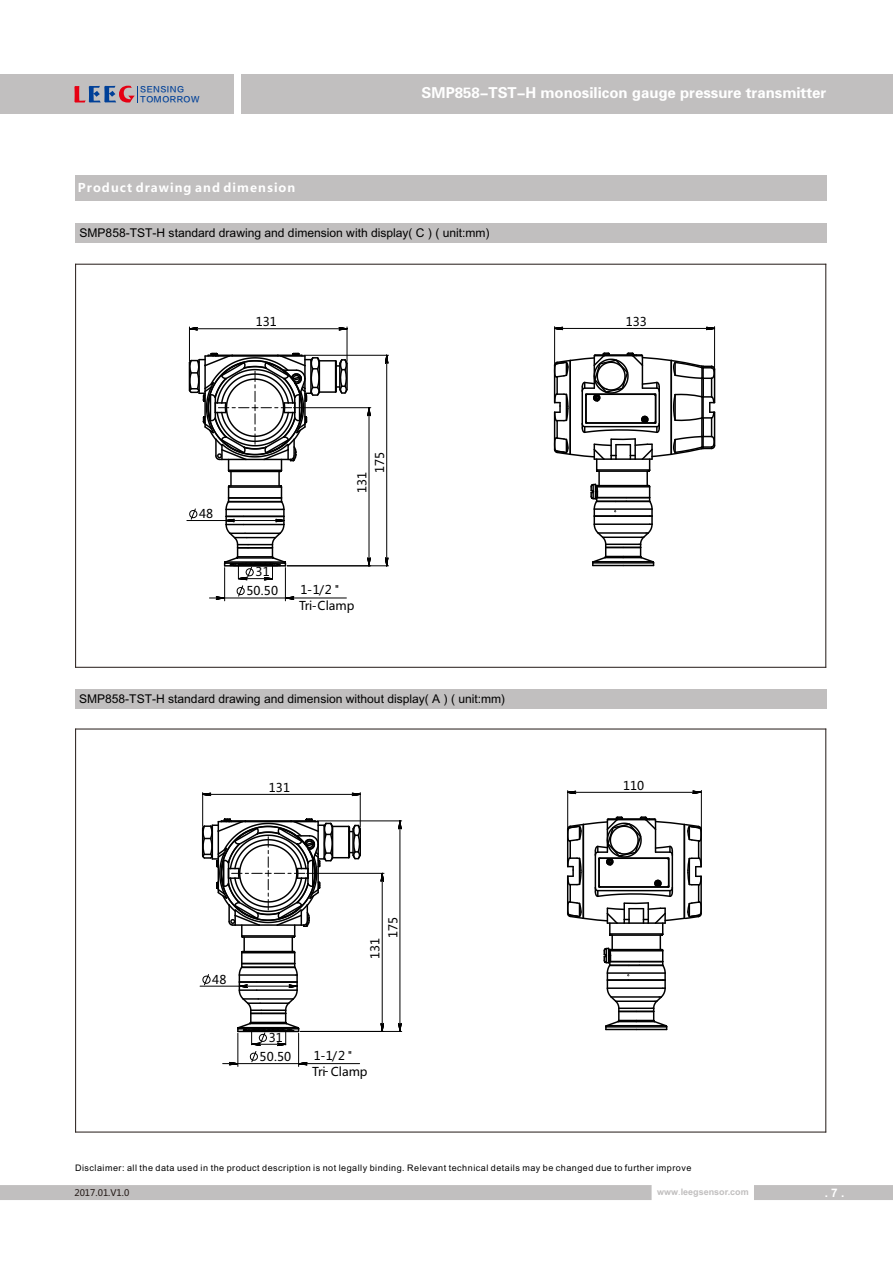
<style>
.page{position:relative;width:893px;height:1263px;background:#fff}
.page>*{position:absolute;margin:0;border:0;box-sizing:border-box;transform-origin:0 0}
.t1{font:15px "FZDHTJW GB1 0";color:#fff}
.t2{font:12px "Arial Unicode MS";color:#000}
.t3{font:12px/17.7px "Microsoft Ya Hei";color:#000}
.t4{font:700 12px "Microsoft Ya Hei";letter-spacing:.09em;color:#fff}
.t5{font:11.7px "Microsoft Ya Hei";color:#000}
.t6{font:700 11.7px "Arial";color:#fff}
.t7{font:9px "Arial Unicode MS";letter-spacing:.055em;color:#000}
.t8{font:700 9px "Arial";color:#c1bfbf}
.t9{font:9px "Microsoft Ya Hei";color:#231916}
.t10{font:7.95px/9.3px "FZLTZHJW GB1 0";letter-spacing:.055em;color:#004098}
.s1{font-family:"Arial Unicode MS";font-weight:400}
</style>
<div class="page">
<hr style="left:75px;top:264px;width:1px;height:404px;background:#231916">
<hr style="left:825px;top:264px;width:1px;height:404px;background:#231916">
<hr style="left:75px;top:667px;width:751px;height:1px;background:#231916">
<hr style="left:75px;top:264px;width:751px;height:1px;background:#231916">
<hr style="left:75px;top:729px;width:1px;height:403px;background:#231916">
<hr style="left:825px;top:729px;width:1px;height:403px;background:#231916">
<hr style="left:75px;top:1131px;width:751px;height:1px;background:#231916">
<hr style="left:75px;top:729px;width:751px;height:1px;background:#231916">
<div style="left:0;top:74px;width:234px;height:40px;background:#c1bfbf"></div>
<div style="left:241px;top:74px;width:652px;height:40px;background:#c1bfbf"></div>
<svg style="left:0;top:1185px;width:893px;height:15px"></svg>
<div style="left:75px;top:176px;width:751px;height:25px;background:#c1bfbf"></div>
<div style="left:75px;top:224px;width:751px;height:19px;background:#c1bfbf"></div>
<div style="left:75px;top:689px;width:751px;height:19px;background:#c1bfbf"></div>
<hr style="left:593px;top:565px;width:30px;height:1px;background:#000">
<hr style="left:623px;top:565px;width:30px;height:1px;background:#000">
<svg style="left:553px;top:351px;width:163px;height:214px"></svg>
<hr style="left:594px;top:515px;width:21px;height:2px;background:#000">
<hr style="left:615px;top:515px;width:37px;height:2px;background:#000">
<hr style="left:554px;top:327px;width:1px;height:37px;background:#000">
<hr style="left:714px;top:327px;width:1px;height:41px;background:#000">
<hr style="left:555px;top:328px;width:160px;height:1px;background:#000">
<svg style="left:554px;top:326px;width:18px;height:6px"></svg>
<svg style="left:697px;top:326px;width:18px;height:6px"></svg>
<hr style="left:369px;top:408px;width:1px;height:158px;background:#000">
<hr style="left:293px;top:407px;width:78px;height:1px;background:#000">
<hr style="left:304px;top:355px;width:84px;height:1px;background:#000">
<hr style="left:287px;top:565px;width:101px;height:1px;background:#000">
<hr style="left:386px;top:355px;width:1px;height:211px;background:#000">
<hr style="left:189px;top:328px;width:158px;height:1px;background:#000">
<hr style="left:347px;top:327px;width:1px;height:34px;background:#000">
<hr style="left:189px;top:327px;width:1px;height:34px;background:#000">
<svg style="left:366px;top:549px;width:6px;height:18px"></svg>
<svg style="left:366px;top:407px;width:6px;height:18px"></svg>
<svg style="left:383px;top:549px;width:6px;height:18px"></svg>
<svg style="left:383px;top:354px;width:6px;height:18px"></svg>
<svg style="left:330px;top:326px;width:18px;height:6px"></svg>
<svg style="left:189px;top:326px;width:17px;height:5px"></svg>
<svg style="left:187px;top:352px;width:162px;height:249px"></svg>
<hr style="left:606px;top:1029px;width:30px;height:1px;background:#000">
<hr style="left:636px;top:1029px;width:31px;height:1px;background:#000">
<hr style="left:567px;top:791px;width:1px;height:36px;background:#000">
<hr style="left:701px;top:790px;width:1px;height:41px;background:#000">
<hr style="left:567px;top:792px;width:134px;height:1px;background:#000">
<svg style="left:567px;top:790px;width:18px;height:6px"></svg>
<svg style="left:684px;top:790px;width:18px;height:5px"></svg>
<svg style="left:567px;top:815px;width:135px;height:214px"></svg>
<hr style="left:382px;top:873px;width:1px;height:158px;background:#000">
<hr style="left:307px;top:873px;width:77px;height:1px;background:#000">
<hr style="left:317px;top:820px;width:85px;height:1px;background:#000">
<hr style="left:300px;top:1031px;width:102px;height:1px;background:#000">
<hr style="left:400px;top:821px;width:1px;height:210px;background:#000">
<hr style="left:203px;top:794px;width:157px;height:1px;background:#000">
<hr style="left:360px;top:792px;width:1px;height:35px;background:#000">
<hr style="left:202px;top:792px;width:1px;height:34px;background:#000">
<hr style="left:200px;top:986px;width:39px;height:1px;background:#000">
<svg style="left:379px;top:1014px;width:7px;height:18px"></svg>
<svg style="left:379px;top:872px;width:6px;height:18px"></svg>
<svg style="left:397px;top:1014px;width:6px;height:18px"></svg>
<svg style="left:397px;top:820px;width:6px;height:18px"></svg>
<svg style="left:343px;top:792px;width:18px;height:6px"></svg>
<svg style="left:202px;top:792px;width:18px;height:6px"></svg>
<svg style="left:201px;top:817px;width:161px;height:249px"></svg>
<svg style="left:74px;top:86px;width:64px;height:17px"></svg>
<p class="t10" style="left:140px;top:85px;width:61px">SENSING<br>TOMORROW</p>
<p class="t1" style="left:422px;top:85px;width:406px">SMP858-TST-H monosilicon gauge pressure transmitter</p>
<p class="t4" style="left:78px;top:182px;width:219px">Product drawing and dimension</p>
<p class="t2" style="left:80px;top:229px;width:412px">SMP858-TST-H standard drawing and dimension with display( C ) ( unit:mm)</p>
<p class="t3" style="left:256px;top:314px;width:23px">131</p>
<p class="t3" style="left:199px;top:506px;width:16px">48</p>
<p class="t3" style="left:354px;top:473px;width:23px;text-indent:-21px;rotate:-90deg">131<br>175</p>
<p class="t3" style="left:246px;top:564px;width:33px;line-height:18.8px;text-align:center">31<br>50.50</p>
<p class="t3" style="left:301px;top:582px;width:33px">112</p>
<p class="t5" style="left:307px;top:585px;width:34px">- / "</p>
<p class="t3" style="left:299px;top:598px;width:57px">Tri Clamp</p>
<p class="t5" style="left:312px;top:600px;width:7px">-</p>
<p class="t2" style="left:79px;top:694px;width:428px">SMP858-TST-H standard drawing and dimension without display( A ) ( unit:mm)</p>
<p class="t3" style="left:269px;top:780px;width:23px">131</p>
<p class="t3" style="left:212px;top:971px;width:16px">48</p>
<p class="t3" style="left:367px;top:938px;width:23px;text-indent:-21px;rotate:-90deg">131<br>175</p>
<p class="t3" style="left:260px;top:1029px;width:33px;line-height:18.8px;text-align:center">31<br>50.50</p>
<p class="t3" style="left:314px;top:1048px;width:33px">112</p>
<p class="t5" style="left:320px;top:1050px;width:34px">- / "</p>
<p class="t3" style="left:312px;top:1064px;width:57px">Tri Clamp</p>
<p class="t5" style="left:324px;top:1066px;width:7px">-</p>
<p class="t3" style="left:626px;top:314px;width:23px">133</p>
<p class="t3" style="left:623px;top:778px;width:23px">110</p>
<p class="t7" style="left:75px;top:1165px;width:618px">Disclaimer: all the data used in the product description is not legally binding. Relevant technical details may be changed due to further improve</p>
<p class="t9" style="left:74px;top:1189px;width:56px">2017.01.V1.0</p>
<p class="t8" style="left:657px;top:1188px;width:93px">www<span class="s1">.</span>leegsensor.com</p>
<p class="t6" style="left:825px;top:1188px;width:21px">. 7 .</p>
</div>
